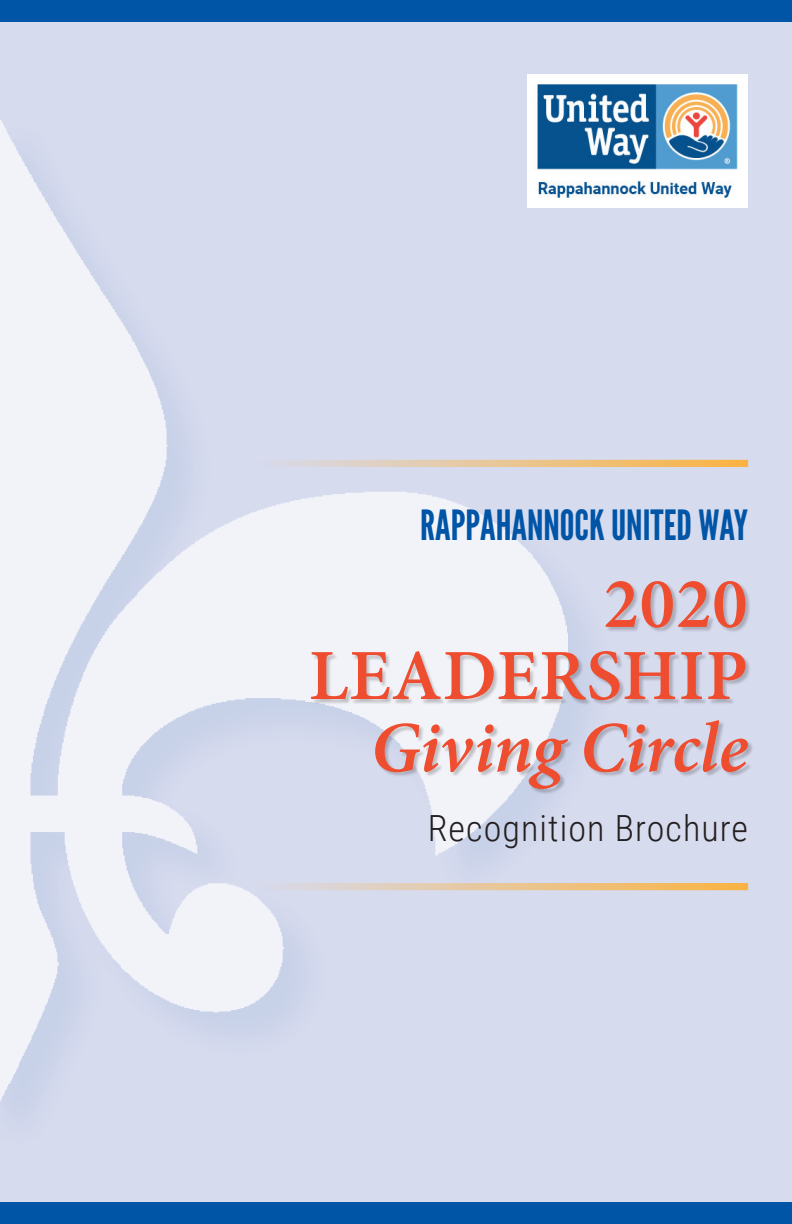
<style>
.page{position:relative;width:792px;height:1224px;background:#d7dbee}
.page>*{position:absolute;margin:0;border:0;box-sizing:border-box;transform-origin:0 0}
.t1{font:600 72.2px/72.2px "Minion Pro";letter-spacing:.01em;color:#ef4d30;text-align:right}
.t2{font:41.6px "League Gothic";color:#0155a7}
.t3{font:300 36px "Roboto Condensed";letter-spacing:.03em;color:#231f20}
.s1{font-style:italic}
</style>
<div class="page">
<img style="left:0;top:120px;width:567px;height:990px">
<div style="left:0;top:0;width:792px;height:21px;background:#0155a7"></div>
<div style="left:0;top:1203px;width:792px;height:21px;background:#0155a7"></div>
<img style="left:528px;top:74px;width:219px;height:134px">
<div style="left:312px;top:581px;width:442px;height:213px;background:#231f20;opacity:.25"></div>
<svg style="left:254px;top:460px;width:494px;height:7px;background:#e8c697"></svg>
<svg style="left:254px;top:883px;width:494px;height:7px;background:#e8c697"></svg>
<p class="t2" style="left:420px;top:500px;width:329px">RAPPAHANNOCK UNITED WAY</p>
<p class="t1" style="left:309px;top:567px;width:441px">2020<br>LEADERSHIP<br><span class="s1">Giving Circle</span></p>
<p class="t3" style="left:428px;top:803px;width:322px">Recognition Brochure</p>
</div>
